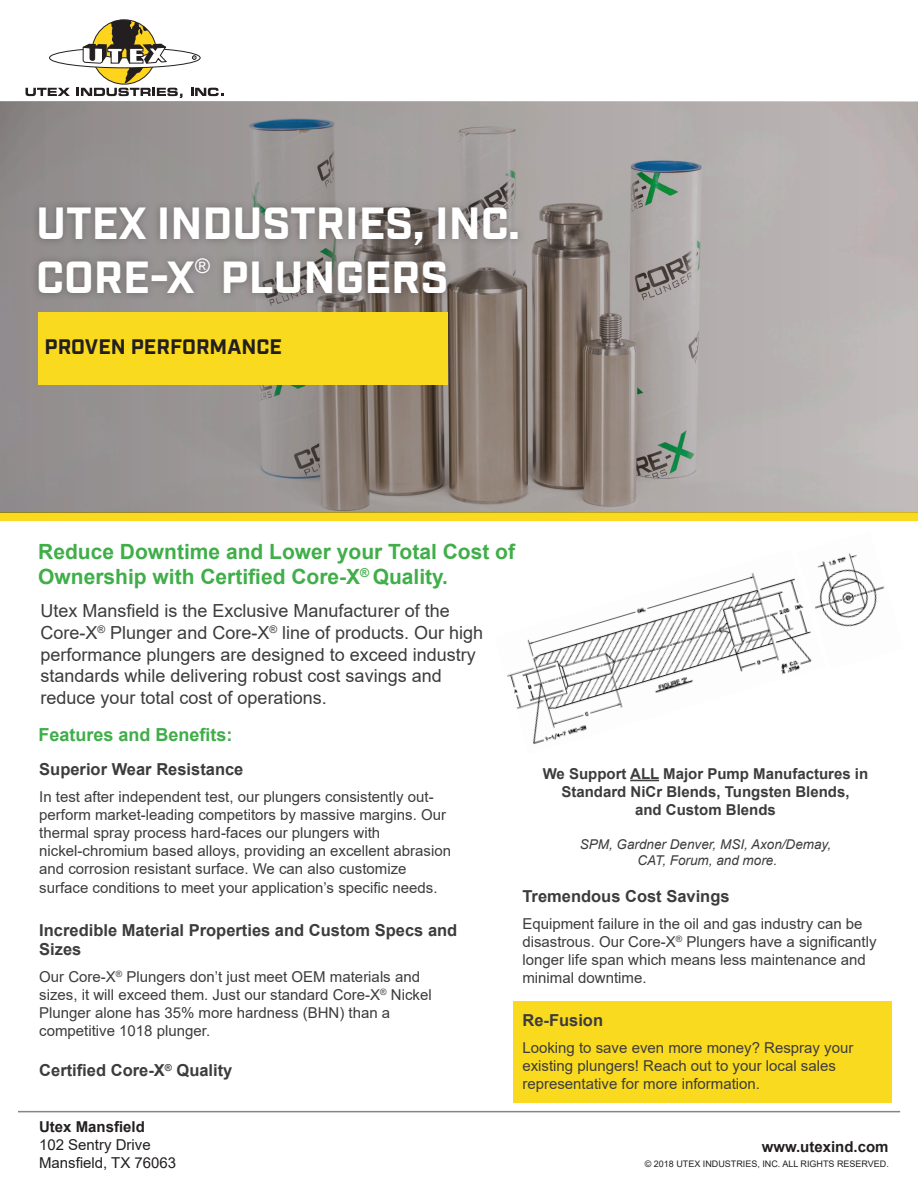
<style>
.page{position:relative;width:918px;height:1188px;background:#fff}
.page>*{position:absolute;margin:0;border:0;box-sizing:border-box;transform-origin:0 0}
.t1{font:700 45px "Industry";color:#fff}
.t2{font:700 21px/25.2px "Arial";color:#40ae49}
.t3{font:700 21px "Industry";color:#231f20}
.t4{font:20.1px "Arial";color:#fff}
.t5{font:18px/21.6px "Arial";color:#3c3c3d}
.t6{font:700 18px "Arial";color:#40ae49}
.t7{font:700 16.5px/19.8px "Arial";color:#3c3c3d}
.t8{font:15px/18px "Arial";color:#3c3c3d}
.t9{font:700 15px/18px "Arial";color:#3c3c3d;text-align:center}
.t10{font:15px "Arial";color:#231f20}
.t11{font:700 15px "Arial";color:#231f20}
.t12{font:italic 13.5px "Arial";color:#3c3c3d}
.t13{font:9px "Arial";color:#231f20}
</style>
<div class="page">
<div style="left:513px;top:1001px;width:379px;height:102px;background:#fada1f"></div>
<div style="left:0;top:513px;width:918px;height:8px;background:#fada1f"></div>
<svg style="left:0;top:101px;width:918px;height:412px;background:#9f9997"></svg>
<div style="left:31px;top:199px;width:495px;height:103px;background:#231f20;opacity:.34"></div>
<div style="left:38px;top:312px;width:410px;height:73px;background:#fada1f"></div>
<svg style="left:26px;top:88px;width:44px;height:8px"></svg>
<svg style="left:191px;top:88px;width:32px;height:8px"></svg>
<svg style="left:50px;top:48px;width:150px;height:20px"></svg>
<svg style="left:192px;top:56px;width:4px;height:4px"></svg>
<svg style="left:77px;top:20px;width:106px;height:78px"></svg>
<hr style="left:18px;top:1111px;width:882px;height:1px;background:#868485">
<img style="left:507px;top:572px;width:290px;height:173px">
<img style="left:797px;top:553px;width:88px;height:117px">
<svg style="left:630px;top:780px;width:29px;height:1px"></svg>
<p class="t1" style="left:36px;top:197px;width:485px">UTEX INDUSTRIES, INC.</p>
<p class="t1" style="left:36px;top:251px;width:161px">CORE-X</p>
<p class="t4" style="left:195px;top:252px;width:16px">®</p>
<p class="t1" style="left:221px;top:251px;width:230px">PLUNGERS</p>
<p class="t3" style="left:45px;top:334px;width:239px">PROVEN PERFORMANCE</p>
<p class="t2" style="left:38px;top:539px;width:478px">Reduce Downtime and Lower your Total Cost of<br>Ownership with Certified Core-X<sup>®</sup> Quality.</p>
<p class="t5" style="left:41px;top:600px;width:444px">Utex Mansfield is the Exclusive Manufacturer of the Core-X<sup>®</sup> Plunger and Core-X<sup>®</sup> line of products. Our high performance plungers are designed to exceed industry standards while delivering robust cost savings and</p>
<p class="t5" style="left:41px;top:687px;width:288px">reduce your total cost of operations.</p>
<p class="t6" style="left:38px;top:722px;width:196px">Features and Benefits:</p>
<p class="t7" style="left:39px;top:760px;width:206px">Superior Wear Resistance</p>
<p class="t8" style="left:39px;top:788px;width:408px">In test after independent test, our plungers consistently out&shy;perform market-leading competitors by massive margins. Our thermal spray process hard-faces our plungers with</p>
<p class="t8" style="left:39px;top:842px;width:413px">nickel-chromium based alloys, providing an excellent abrasion and corrosion resistant surface. We can also customize</p>
<p class="t8" style="left:39px;top:879px;width:400px">surface conditions to meet your application’s specific needs.</p>
<p class="t7" style="left:39px;top:920px;width:420px">Incredible Material Properties and Custom Specs and<br>Sizes</p>
<p class="t8" style="left:39px;top:968px;width:382px">Our Core-X<sup>®</sup> Plungers don’t just meet OEM materials and</p>
<p class="t8" style="left:39px;top:986px;width:394px">sizes, it will exceed them. Just our standard Core-X<sup>®</sup> Nickel</p>
<p class="t8" style="left:39px;top:1004px;width:352px">Plunger alone has 35% more hardness (BHN) than a</p>
<p class="t8" style="left:39px;top:1022px;width:172px">competitive 1018 plunger.</p>
<p class="t7" style="left:39px;top:1061px;width:195px">Certified Core-X<sup>®</sup> Quality</p>
<p class="t9" style="left:543px;top:765px;width:327px">We Support ALL Major Pump Manufactures in<br>Standard NiCr Blends, Tungsten Blends,<br>and Custom Blends</p>
<p class="t12" style="left:580px;top:836px;width:253px">SPM, Gardner Denver, MSI, Axon/Demay,</p>
<p class="t12" style="left:638px;top:852px;width:141px">CAT, Forum, and more.</p>
<p class="t7" style="left:522px;top:886px;width:209px">Tremendous Cost Savings</p>
<p class="t8" style="left:522px;top:914px;width:356px">Equipment failure in the oil and gas industry can be disastrous. Our Core-X<sup>®</sup> Plungers have a significantly longer life span which means less maintenance and minimal downtime.</p>
<p class="t7" style="left:522px;top:1010px;width:82px">Re-Fusion</p>
<p class="t8" style="left:522px;top:1038px;width:332px">Looking to save even more money? Respray your existing plungers! Reach out to your local sales representative for more information.</p>
<p class="t11" style="left:39px;top:1116px;width:107px">Utex Mansfield</p>
<p class="t10" style="left:39px;top:1134px;width:113px">102 Sentry Drive</p>
<p class="t10" style="left:39px;top:1152px;width:139px">Mansfield, TX 76063</p>
<p class="t13" style="left:645px;top:1158px;width:246px">© 2018 UTEX INDUSTRIES, INC. ALL RIGHTS RESERVED.</p>
<p class="t11" style="left:762px;top:1136px;width:128px">www.utexind.com</p>
</div>
